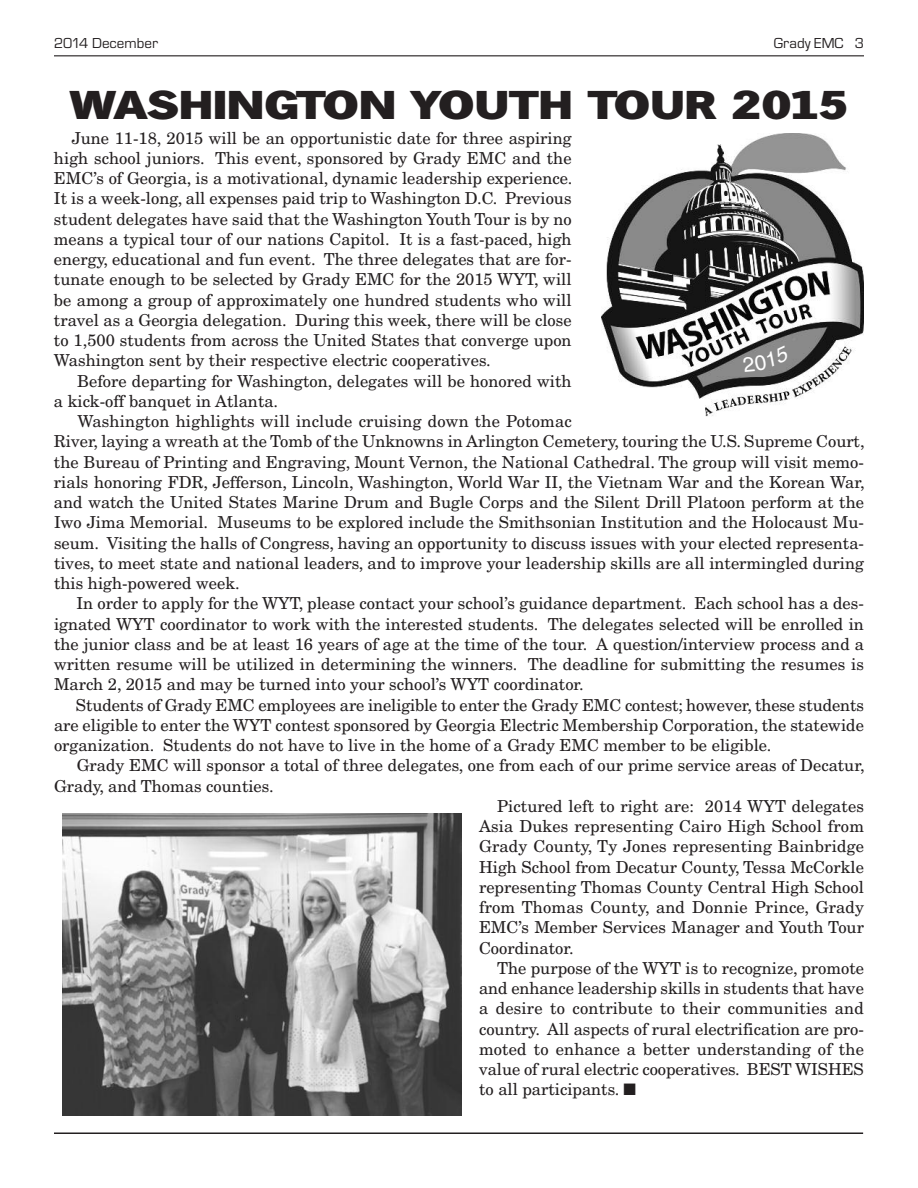
<style>
.page{position:relative;width:918px;height:1188px;background:#fff}
.page>*{position:absolute;margin:0;border:0;box-sizing:border-box;transform-origin:0 0}
.t1{font:39px "Nantun";letter-spacing:.015em;color:#231f20;scale:1.25 1}
.t2{font:16.5px/20.2px "New Century Schlbk";color:#231f20;text-align:justify}
.t3{font:15px "Eurostile T";color:#231f20}
</style>
<div class="page">
<hr style="left:54px;top:55px;width:810px;height:1px;background:#231f20">
<hr style="left:54px;top:1132px;width:809px;height:2px;background:#231f20">
<img style="left:601px;top:134px;width:263px;height:283px">
<img style="left:62px;top:814px;width:399px;height:301px">
<svg style="left:742px;top:345px;width:46px;height:27px"></svg>
<p class="t3" style="left:54px;top:34px;width:105px">2014 December</p>
<p class="t3" style="left:774px;top:34px;width:92px">Grady EMC 3</p>
<h1 class="t1" style="left:70px;top:83px;width:624px">WASHINGTON YOUTH TOUR 2015</h1>
<p class="t2" style="left:54px;top:129px;width:520px;text-indent:18px">June 11-18, 2015 will be an opportunistic date for three aspiring high school juniors. This event, sponsored by Grady EMC and the EMC’s of Georgia, is a motivational, dynamic leadership experience.<br>It is a week-long, all expenses paid trip to Washington D.C. Previous student delegates have said that the Washington Youth Tour is by no means a typical tour of our nations Capitol. It is a fast-paced, high energy, educational and fun event. The three delegates that are for&shy;tunate enough to be selected by Grady EMC for the 2015 WYT, will be among a group of approximately one hundred students who will travel as a Georgia delegation. During this week, there will be close to 1,500 students from across the United States that converge upon Washington sent by their respective electric cooperatives.</p>
<p class="t2" style="left:54px;top:372px;width:519px;text-indent:23px">Before departing for Washington, delegates will be honored with a kick-off banquet in Atlanta.</p>
<p class="t2" style="left:54px;top:413px;width:812px;text-align:left;text-indent:23px">Washington highlights will include cruising down the Potomac<br>River, laying a wreath at the Tomb of the Unknowns in Arlington Cemetery, touring the U.S. Supreme Court, the Bureau of Printing and Engraving, Mount Vernon, the National Cathedral. The group will visit memo&shy;rials honoring FDR, Jefferson, Lincoln, Washington, World War II, the Vietnam War and the Korean War, and watch the United States Marine Drum and Bugle Corps and the Silent Drill Platoon perform at the Iwo Jima Memorial. Museums to be explored include the Smithsonian Institution and the Holocaust Mu&shy;seum. Visiting the halls of Congress, having an opportunity to discuss issues with your elected representa&shy;tives, to meet state and national leaders, and to improve your leadership skills are all intermingled during this high-powered week.</p>
<p class="t2" style="left:54px;top:595px;width:812px;text-indent:22px">In order to apply for the WYT, please contact your school’s guidance department. Each school has a des&shy;ignated WYT coordinator to work with the interested students. The delegates selected will be enrolled in the junior class and be at least 16 years of age at the time of the tour. A question/interview process and a written resume will be utilized in determining the winners. The deadline for submitting the resumes is March 2, 2015 and may be turned into your school’s WYT coordinator.</p>
<p class="t2" style="left:54px;top:696px;width:812px;text-indent:22px">Students of Grady EMC employees are ineligible to enter the Grady EMC contest; however, these students are eligible to enter the WYT contest sponsored by Georgia Electric Membership Corporation, the statewide organization. Students do not have to live in the home of a Grady EMC member to be eligible.</p>
<p class="t2" style="left:77px;top:757px;width:789px">Grady EMC will sponsor a total of three delegates, one from each of our prime service areas of Decatur,</p>
<p class="t2" style="left:54px;top:777px;width:221px">Grady, and Thomas counties.</p>
<p class="t2" style="left:497px;top:797px;width:368px">Pictured left to right are: 2014 WYT delegates</p>
<p class="t2" style="left:479px;top:818px;width:386px">Asia Dukes representing Cairo High School from</p>
<p class="t2" style="left:479px;top:838px;width:386px">Grady County, Ty Jones representing Bainbridge</p>
<p class="t2" style="left:479px;top:858px;width:386px">High School from Decatur County, Tessa McCorkle</p>
<p class="t2" style="left:479px;top:878px;width:386px">representing Thomas County Central High School</p>
<p class="t2" style="left:479px;top:899px;width:386px">from Thomas County, and Donnie Prince, Grady</p>
<p class="t2" style="left:479px;top:919px;width:386px">EMC’s Member Services Manager and Youth Tour</p>
<p class="t2" style="left:479px;top:939px;width:96px">Coordinator.</p>
<p class="t2" style="left:497px;top:959px;width:368px">The purpose of the WYT is to recognize, promote</p>
<p class="t2" style="left:479px;top:980px;width:386px">and enhance leadership skills in students that have</p>
<p class="t2" style="left:479px;top:1000px;width:386px">a desire to contribute to their communities and</p>
<p class="t2" style="left:479px;top:1020px;width:386px">country. All aspects of rural electrification are pro-</p>
<p class="t2" style="left:479px;top:1040px;width:386px">moted to enhance a better understanding of the</p>
<p class="t2" style="left:479px;top:1061px;width:386px">value of rural electric cooperatives. BEST WISHES</p>
<p class="t2" style="left:479px;top:1081px;width:159px">to all participants. ■</p>
</div>
